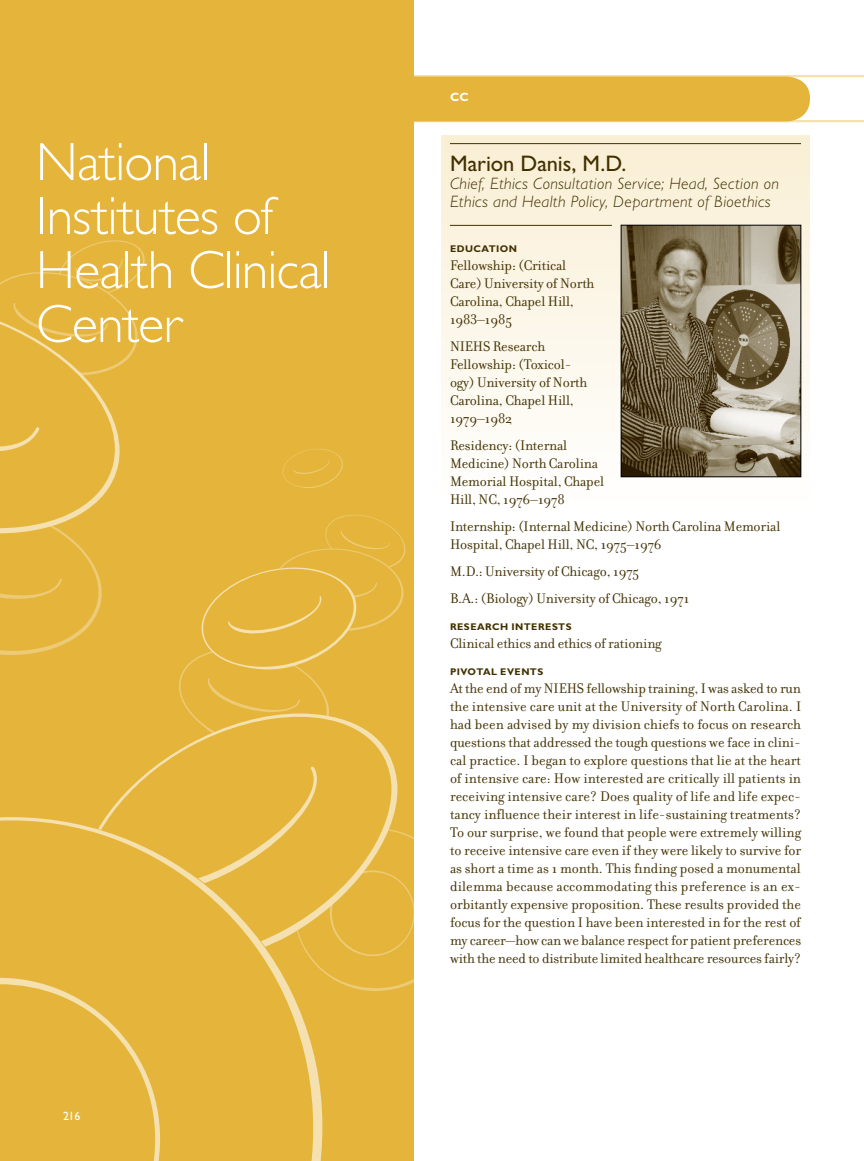
<style>
.page{position:relative;width:864px;height:1161px;background:#fff}
.page>*{position:absolute;margin:0;border:0;box-sizing:border-box;transform-origin:0 0}
.SECTION_HEAD{font:300 54px/54px "Gill Sans Std";letter-spacing:-.015em;color:#fff}
.HEAD_3_Showcase{font:22.5px "Gill Sans Std";letter-spacing:-.005em;color:#413000}
.Subhead_1_oblique{font:italic 300 16.5px/18px "Gill Sans Std";letter-spacing:.02em;color:#413000}
.Body_serif_justify{font:15px/18px "Filosofia";letter-spacing:-.01em;color:#413000;text-align:justify}
.Body_serif__educatio{font:15px/18px "Filosofia";letter-spacing:-.01em;color:#413000}
.t1{font:12px "Gill Sans Std";color:#fff}
.t2{font:700 12px "Gill Sans Std";color:#fff}
.Subhead_2_small_caps{font:700 9.75px "Gill Sans Std";letter-spacing:.05em;color:#413000}
</style>
<div class="page">
<hr style="left:0;top:75px;width:864px;height:2px;background:#f5e1b0">
<hr style="left:0;top:120px;width:864px;height:2px;background:#f5e1b0">
<div style="left:414px;top:76px;width:396px;height:46px;background:#e5b53b"></div>
<div style="left:0;top:0;width:414px;height:1161px;background:#e5b53b"></div>
<svg style="left:282px;top:448px;width:61px;height:40px"></svg>
<svg style="left:179px;top:514px;width:227px;height:187px"></svg>
<svg style="left:156px;top:714px;width:238px;height:52px"></svg>
<svg style="left:0;top:240px;width:145px;height:415px"></svg>
<svg style="left:0;top:766px;width:414px;height:395px"></svg>
<div style="left:441px;top:135px;width:369px;height:378px;background:linear-gradient(to bottom,#f9efd4,#fdfdfd)"></div>
<hr style="left:450px;top:143px;width:351px;height:1px;background:#413000">
<hr style="left:450px;top:225px;width:162px;height:1px;background:#413000">
<img style="left:623px;top:227px;width:176px;height:248px">
<div style="left:621px;top:225px;width:180px;height:252px;border:1px solid #000"></div>
<h1 class="SECTION_HEAD" style="left:36px;top:136px;width:296px">National<br>Institutes of<br>Health Clinical<br>Center</h1>
<p class="t1" style="left:63px;top:1109px;width:19px">216</p>
<p class="t2" style="left:450px;top:90px;width:20px">CC</p>
<h3 class="HEAD_3_Showcase" style="left:450px;top:151px;width:176px">Marion Danis, M.D.</h3>
<h5 class="Subhead_1_oblique" style="left:450px;top:175px;width:330px">Chief, Ethics Consultation Service; Head, Section on<br>Ethics and Health Policy, Department of Bioethics</h5>
<h6 class="Subhead_2_small_caps" style="left:450px;top:243px;width:69px">EDUCATION</h6>
<p class="Body_serif__educatio" style="left:450px;top:257px;width:146px">Fellowship: (Critical<br>Care) University of North<br>Carolina, Chapel Hill,<br>1983–1985</p>
<p class="Body_serif__educatio" style="left:450px;top:338px;width:139px">NIEHS Research<br>Fellowship: (Toxicol&shy;ogy) University of North<br>Carolina, Chapel Hill,<br>1979–1982</p>
<p class="Body_serif__educatio" style="left:450px;top:437px;width:156px">Residency: (Internal<br>Medicine) North Carolina<br>Memorial Hospital, Chapel<br>Hill, NC, 1976–1978</p>
<p class="Body_serif__educatio" style="left:450px;top:518px;width:332px">Internship: (Internal Medicine) North Carolina Memorial<br>Hospital, Chapel Hill, NC, 1975–1976</p>
<p class="Body_serif__educatio" style="left:450px;top:563px;width:191px">M.D.: University of Chicago, 1975</p>
<p class="Body_serif__educatio" style="left:450px;top:590px;width:241px">B.A.: (Biology) University of Chicago, 1971</p>
<h6 class="Subhead_2_small_caps" style="left:450px;top:621px;width:123px">RESEARCH INTERESTS</h6>
<p class="Body_serif_justify" style="left:450px;top:635px;width:213px">Clinical ethics and ethics of rationing</p>
<h6 class="Subhead_2_small_caps" style="left:450px;top:666px;width:95px">PIVOTAL EVENTS</h6>
<p class="Body_serif_justify" style="left:450px;top:680px;width:353px">At the end of my NIEHS fellowship training, I was asked to run the intensive care unit at the University of North Carolina. I had been advised by my division chiefs to focus on research questions that addressed the tough questions we face in clini&shy;cal practice. I began to explore questions that lie at the heart of intensive care: How interested are critically ill patients in receiving intensive care? Does quality of life and life expec&shy;tancy influence their interest in life-sustaining treatments?<br>To our surprise, we found that people were extremely willing to receive intensive care even if they were likely to survive for as short a time as 1 month. This finding posed a monumental dilemma because accommodating this preference is an ex&shy;orbitantly expensive proposition. These results provided the focus for the question I have been interested in for the rest of my career—how can we balance respect for patient preferences with the need to distribute limited healthcare resources fairly?</p>
</div>
